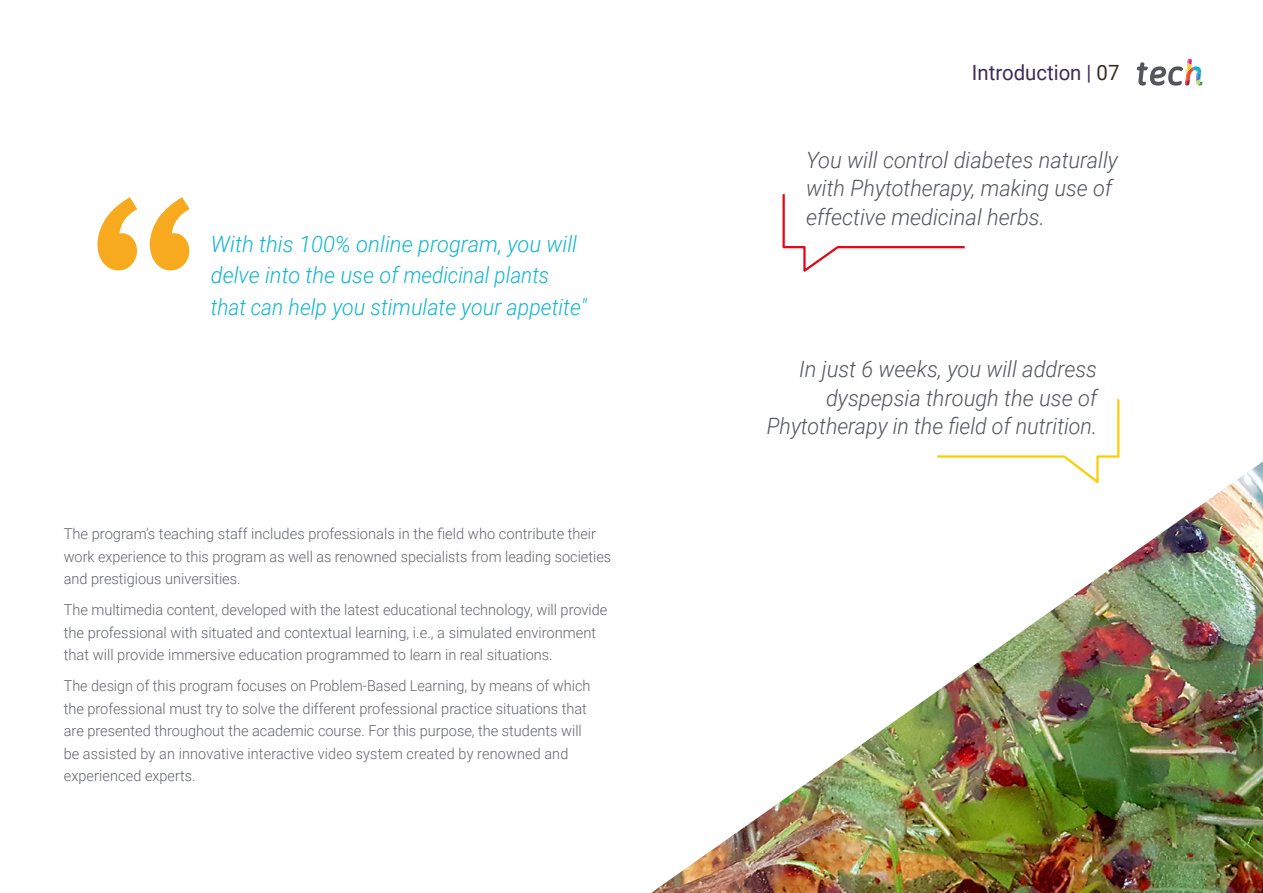
<style>
.page{position:relative;width:1263px;height:893px;background:#fff}
.page>*{position:absolute;margin:0;border:0;box-sizing:border-box;transform-origin:0 0}
.t1{font:italic 300 22.5px/28.5px "Roboto";color:#52555b;text-align:right}
.t2{font:italic 300 22.5px/31.5px "Roboto";color:#0fb6cf}
.t3{font:21px "Roboto";color:#3e2b56}
.t4{font:300 15px/22.5px "Roboto";color:#61646a}
.t5{font:300 15px/22.5px "Roboto";color:#61646a;scale:.96 1}
.s1{color:#312e20}
</style>
<div class="page">
<img style="left:651px;top:461px;width:612px;height:432px">
<svg style="left:935px;top:399px;width:185px;height:87px"></svg>
<svg style="left:782px;top:194px;width:183px;height:78px"></svg>
<svg style="left:97px;top:197px;width:93px;height:73px"></svg>
<svg style="left:1137px;top:59px;width:65px;height:27px"></svg>
<h1 class="t2" style="left:211px;top:227px;width:377px">With this 100% online program, you will delve into the use of medicinal plants that can help you stimulate your appetite"</h1>
<p class="t4" style="left:64px;top:522px;width:549px">The program’s teaching staff includes professionals in the field who contribute their work experience to this program as well as renowned specialists from leading societies and prestigious universities.</p>
<p class="t4" style="left:64px;top:598px;width:545px">The multimedia content, developed with the latest educational technology, will provide the professional with situated and contextual learning, i.e., a simulated environment that will provide immersive education programmed to learn in real situations.</p>
<p class="t5" style="left:64px;top:674px;width:550px">The design of this program focuses on Problem-Based Learning, by means of which the professional must try to solve the different professional practice situations that are presented throughout the academic course. For this purpose, the students will be assisted by an innovative interactive video system created by renowned and experienced experts.</p>
<h2 class="t3" style="left:972px;top:57px;width:149px">Introduction | <span class="s1">07</span></h2>
<h1 class="t1" style="left:806px;top:145px;width:313px;text-align:left">You will control diabetes naturally with Phytotherapy, making use of effective medicinal herbs.</h1>
<h1 class="t1" style="left:767px;top:354px;width:332px">In just 6 weeks, you will address dyspepsia through the use of<br>Phytotherapy in the field of nutrition.</h1>
</div>
